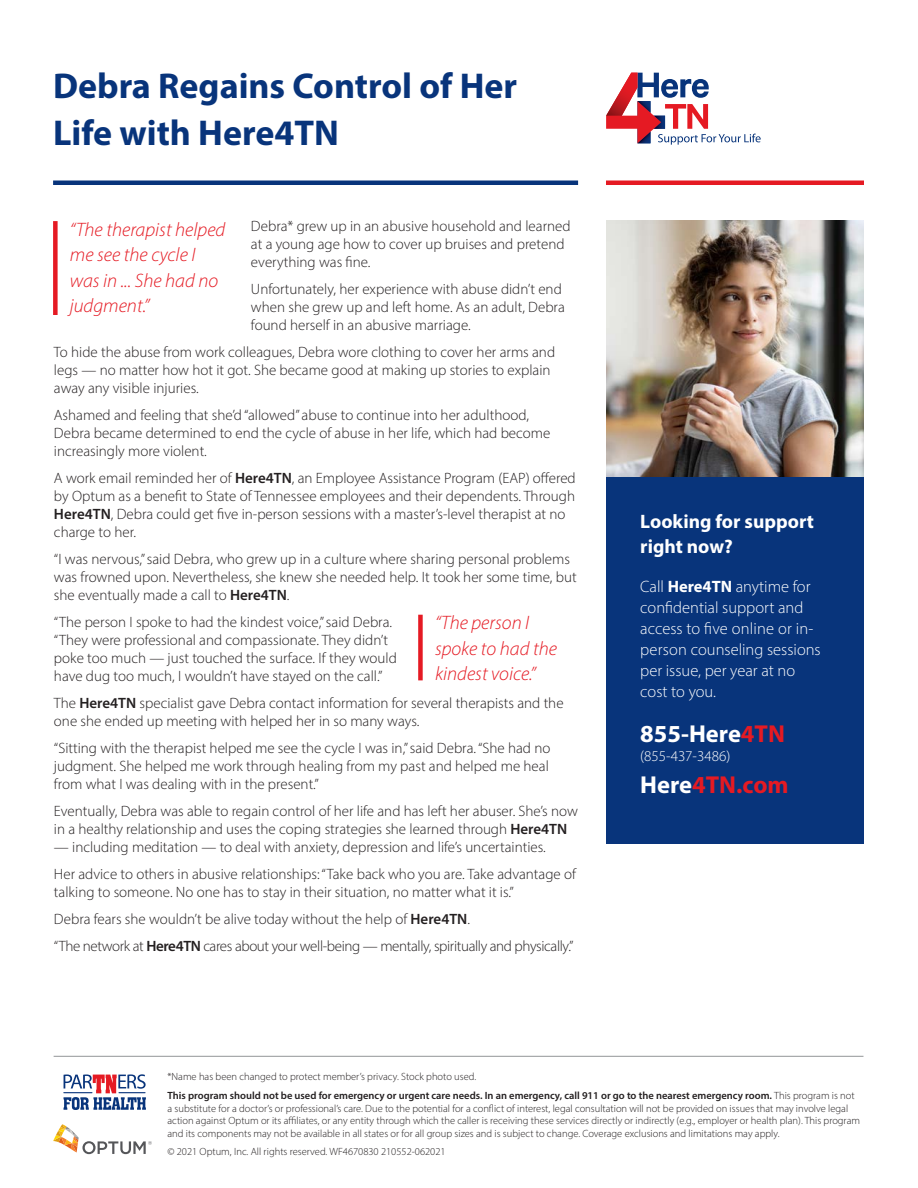
<style>
.page{position:relative;width:918px;height:1188px;background:#fff}
.page>*{position:absolute;margin:0;border:0;box-sizing:border-box;transform-origin:0 0}
.t1{font:700 36px/46.2px "Myriad Pro";color:#08347b}
.t2{font:700 24.6px "Myriad Pro";color:#fff}
.t3{font:700 24.6px "Myriad Pro";color:#e51a23}
.t4{font:italic 300 19.5px/25.5px "Myriad Pro";color:#e51a23}
.t5{font:700 19.5px/24.8px "Myriad Pro";color:#fff}
.t6{font:300 16.5px/21px "Myriad Pro";color:#fff}
.t7{font:300 15px/18px "Myriad Pro";color:#231f20}
.t8{font:300 15px "Myriad Pro";letter-spacing:-.025em;color:#231f20}
.t9{font:300 15px "Myriad Pro";color:#fff}
.t10{font:300 10.5px/12.6px "Myriad Pro";color:#231f20}
.s1{font-weight:600}
.s2{font-weight:700}
.s3{color:#e51a23}
.s4{color:#fff}
</style>
<div class="page">
<hr style="left:53px;top:181px;width:525px;height:4px;background:#08347b">
<hr style="left:606px;top:181px;width:258px;height:4px;background:#e51a23">
<svg style="left:606px;top:73px;width:155px;height:72px"></svg>
<svg style="left:63px;top:1074px;width:83px;height:36px"></svg>
<svg style="left:53px;top:1124px;width:99px;height:30px"></svg>
<div style="left:418px;top:615px;width:5px;height:65px;background:#e51a23"></div>
<div style="left:53px;top:221px;width:5px;height:94px;background:#e51a23"></div>
<hr style="left:54px;top:1056px;width:809px;height:1px;background:#939598">
<img style="left:606px;top:220px;width:257px;height:258px">
<div style="left:606px;top:478px;width:257px;height:366px;background:#08347b"></div>
<p class="t1" style="left:53px;top:62px;width:466px">Debra Regains Control of Her<br>Life with Here4TN</p>
<p class="t7" style="left:251px;top:217px;width:321px">Debra* grew up in an abusive household and learned at a young age how to cover up bruises and pretend everything was fine.</p>
<p class="t7" style="left:251px;top:280px;width:315px">Unfortunately, her experience with abuse didn’t end when she grew up and left home. As an adult, Debra found herself in an abusive marriage.</p>
<p class="t7" style="left:54px;top:343px;width:503px">To hide the abuse from work colleagues, Debra wore clothing to cover her arms and legs — no matter how hot it got. She became good at making up stories to explain away any visible injuries.</p>
<p class="t7" style="left:54px;top:406px;width:498px">Ashamed and feeling that she’d “allowed” abuse to continue into her adulthood,<br>Debra became determined to end the cycle of abuse in her life, which had become increasingly more violent.</p>
<p class="t7" style="left:54px;top:469px;width:523px">A work email reminded her of <span class="s1">Here4TN</span>, an Employee Assistance Program (EAP) offered by Optum as a benefit to State of Tennessee employees and their dependents. Through <span class="s1">Here4TN</span>, Debra could get five in-person sessions with a master’s-level therapist at no charge to her.</p>
<p class="t7" style="left:54px;top:550px;width:524px">“I was nervous,” said Debra, who grew up in a culture where sharing personal problems was frowned upon. Nevertheless, she knew she needed help. It took her some time, but she eventually made a call to <span class="s1">Here4TN</span>.</p>
<p class="t7" style="left:54px;top:613px;width:344px">“The person I spoke to had the kindest voice,” said Debra. “They were professional and compassionate. They didn’t poke too much — just touched the surface. If they would have dug too much, I wouldn’t have stayed on the call.”</p>
<p class="t7" style="left:54px;top:694px;width:511px">The <span class="s1">Here4TN</span> specialist gave Debra contact information for several therapists and the one she ended up meeting with helped her in so many ways.</p>
<p class="t7" style="left:54px;top:739px;width:498px;text-align:justify">“Sitting with the therapist helped me see the cycle I was in,” said Debra. “She had no judgment. She helped me work through healing from my past and helped me heal from what I was dealing with in the present.”</p>
<p class="t7" style="left:54px;top:802px;width:525px">Eventually, Debra was able to regain control of her life and has left her abuser. She’s now in a healthy relationship and uses the coping strategies she learned through <span class="s1">Here4TN</span></p>
<p class="t7" style="left:54px;top:838px;width:493px">— including meditation — to deal with anxiety, depression and life’s uncertainties.</p>
<p class="t7" style="left:54px;top:865px;width:524px">Her advice to others in abusive relationships: “Take back who you are. Take advantage of talking to someone. No one has to stay in their situation, no matter what it is.”</p>
<p class="t7" style="left:54px;top:910px;width:418px">Debra fears she wouldn’t be alive today without the help of <span class="s1">Here4TN</span>.</p>
<p class="t8" style="left:54px;top:937px;width:521px">“The network at <span class="s1">Here4TN</span> cares about your well-being — mentally, spiritually and physically.”</p>
<p class="t4" style="left:70px;top:216px;width:157px">“The therapist helped me see the cycle I was in ... She had no judgment.”</p>
<p class="t4" style="left:435px;top:610px;width:124px">“The person I spoke to had the kindest voice.”</p>
<p class="t5" style="left:640px;top:509px;width:175px">Looking for support right now?</p>
<p class="t6" style="left:640px;top:576px;width:182px">Call <span class="s2">Here4TN</span> anytime for confidential support and access to five online or in&shy;person counseling sessions per issue, per year at no cost to you.</p>
<p class="t2" style="left:640px;top:717px;width:146px">855-Here<span class="s3">4TN</span></p>
<p class="t9" style="left:640px;top:747px;width:92px">(855-437-3486)</p>
<p class="t3" style="left:640px;top:768px;width:150px"><span class="s4">Here</span>4TN.com</p>
<p class="t10" style="left:167px;top:1070px;width:310px">*Name has been changed to protect member’s privacy. Stock photo used.</p>
<p class="t10" style="left:167px;top:1089px;width:694px"><span class="s1">This program should not be used for emergency or urgent care needs. In an emergency, call 911 or go to the nearest emergency room.</span> This program is not a substitute for a doctor’s or professional’s care. Due to the potential for a conflict of interest, legal consultation will not be provided on issues that may involve legal action against Optum or its affiliates, or any entity through which the caller is receiving these services directly or indirectly (e.g., employer or health plan). This program and its components may not be available in all states or for all group sizes and is subject to change. Coverage exclusions and limitations may apply.</p>
<p class="t10" style="left:167px;top:1145px;width:280px">© 2021 Optum, Inc. All rights reserved. WF4670830 210552-062021</p>
</div>
